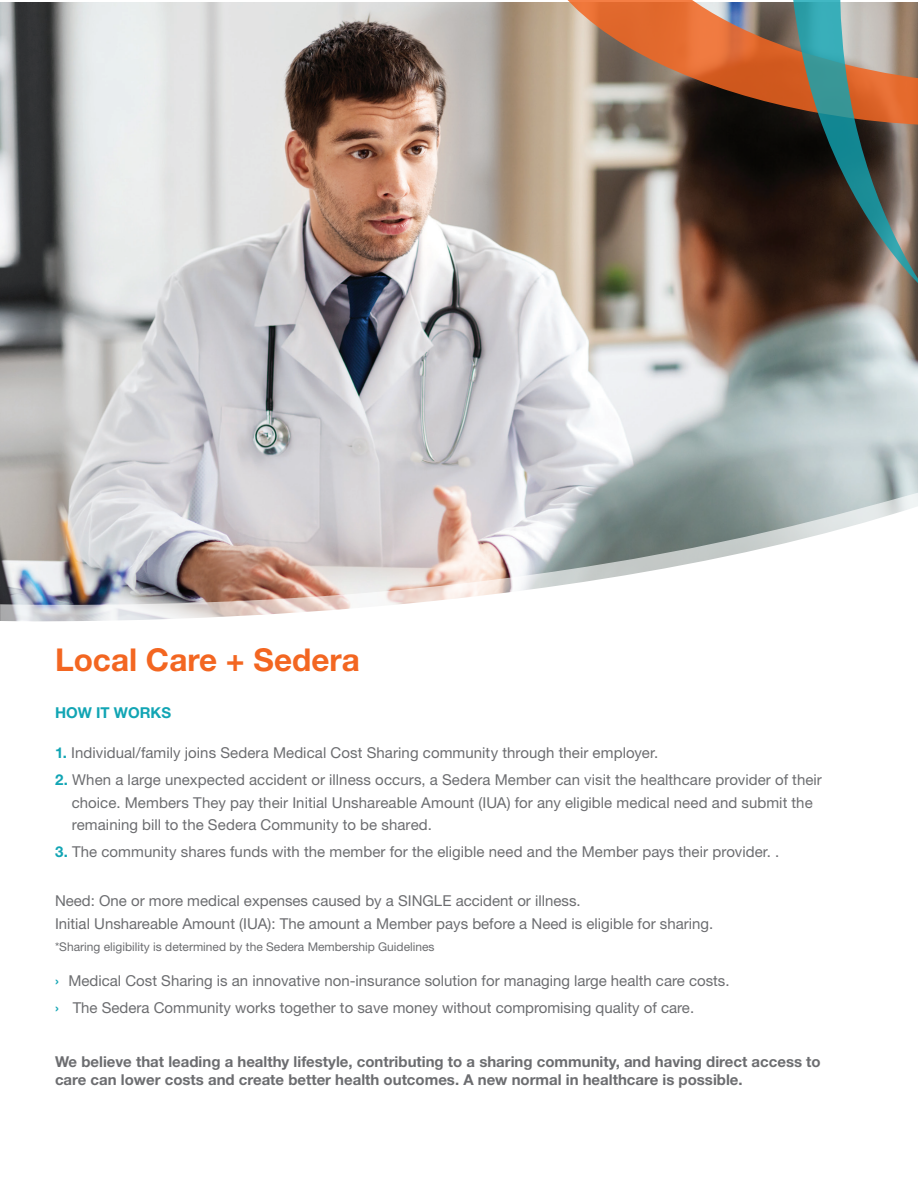
<style>
.page{position:relative;width:918px;height:1188px;background:#fff}
.page>*{position:absolute;margin:0;border:0;box-sizing:border-box;transform-origin:0 0}
.t1{font:700 31.5px "Helvetica Neue LT Std";color:#f36621}
.t2{font:15px/22.5px "Helvetica Neue LT Std";color:#6c6d70}
.t3{font:700 15px/18px "Helvetica Neue LT Std";color:#6c6d70}
.t4{font:700 15px "Helvetica Neue LT Std";color:#12a5b4}
.t5{font:12px "Helvetica Neue LT Std";color:#6c6d70}
.s1{font-weight:700;color:#12a5b4}
.s2{font-weight:500;color:#12a5b4}
</style>
<div class="page">
<img style="left:0;top:2px;width:918px;height:484px">
<svg style="left:0;top:486px;width:918px;height:19px"></svg>
<img style="left:0;top:505px;width:918px;height:117px">
<img style="left:152px;top:580px;width:707px;height:42px">
<svg style="left:300px;top:588px;width:618px;height:34px"></svg>
<svg style="left:549px;top:0;width:216px;height:137px"></svg>
<svg style="left:765px;top:0;width:153px;height:292px"></svg>
<h1 class="t1" style="left:55px;top:641px;width:306px">Local Care + Sedera</h1>
<p class="t4" style="left:55px;top:703px;width:118px">HOW IT WORKS</p>
<p class="t2" style="left:55px;top:741px;width:605px"><span class="s1">1.</span> Individual/family joins Sedera Medical Cost Sharing community through their employer.</p>
<p class="t2" style="left:72px;top:768px;width:752px;text-indent:-17px"><span class="s1">2.</span> When a large unexpected accident or illness occurs, a Sedera Member can visit the healthcare provider of their choice. Members They pay their Initial Unshareable Amount (IUA) for any eligible medical need and submit the remaining bill to the Sedera Community to be shared.</p>
<p class="t2" style="left:55px;top:840px;width:726px"><span class="s1">3.</span> The community shares funds with the member for the eligible need and the Member pays their provider. .</p>
<p class="t2" style="left:55px;top:889px;width:660px">Need: One or more medical expenses caused by a SINGLE accident or illness.<br>Initial Unshareable Amount (IUA): The amount a Member pays before a Need is eligible for sharing.</p>
<p class="t5" style="left:55px;top:940px;width:381px">*Sharing eligibility is determined by the Sedera Membership Guidelines</p>
<p class="t2" style="left:55px;top:966px;width:676px;line-height:27.8px"><span class="s2">›</span> Medical Cost Sharing is an innovative non-insurance solution for managing large health care costs. <span class="s2">›</span> The Sedera Community works together to save money without compromising quality of care.</p>
<p class="t3" style="left:55px;top:1052px;width:767px">We believe that leading a healthy lifestyle, contributing to a sharing community, and having direct access to care can lower costs and create better health outcomes. A new normal in healthcare is possible.</p>
</div>
